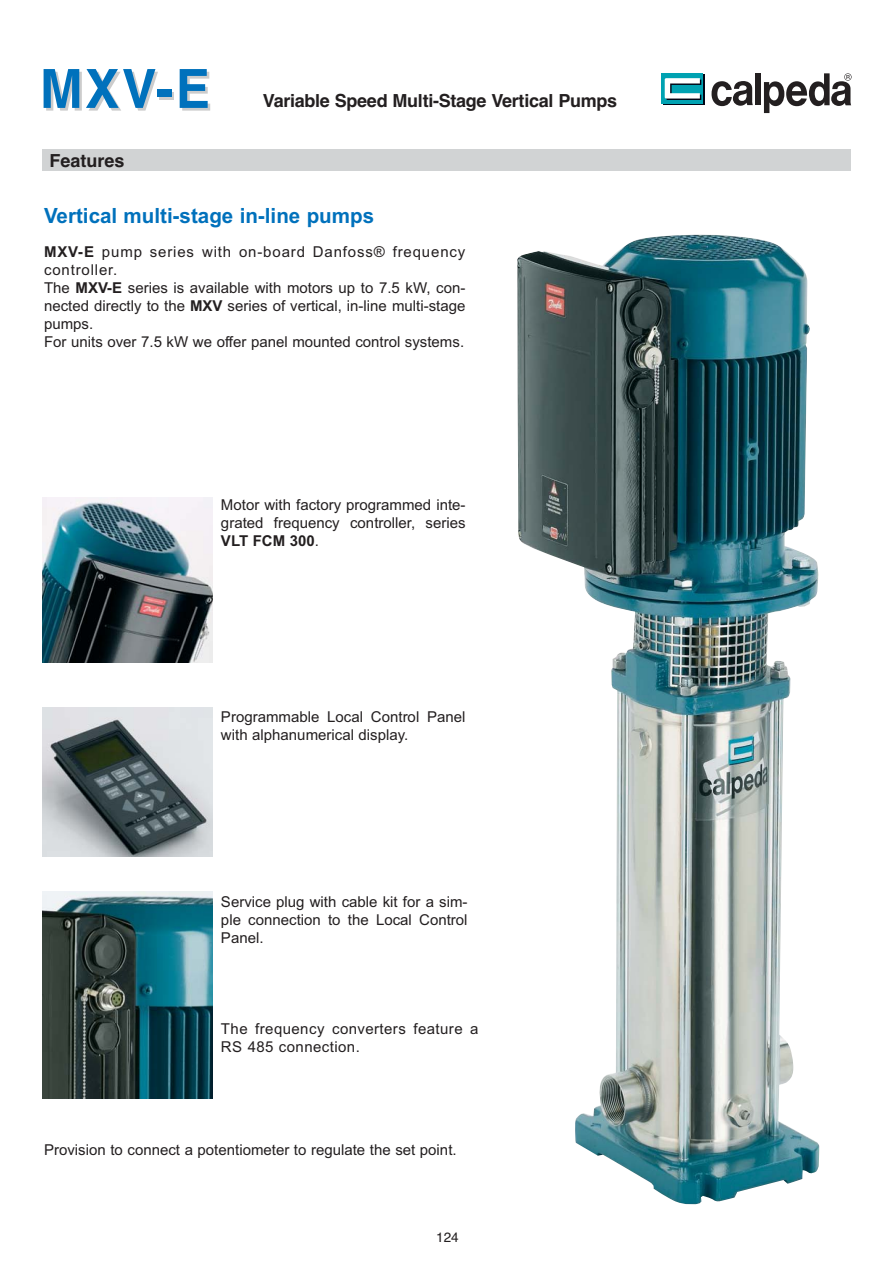
<style>
.page{position:relative;width:893px;height:1263px;background:#fff}
.page>*{position:absolute;margin:0;border:0;box-sizing:border-box;transform-origin:0 0}
.t1{font:700 54px "Helvetica";color:#0071bc;scale:.95 1}
.t2{font:700 21px "Arial";color:#0071bc}
.t3{font:700 18px "Helvetica";letter-spacing:-.015em;color:#231f20}
.t4{font:15px/18px "Arial";color:#231f20}
.t5{font:15px/18px "Arial";letter-spacing:.03em;color:#231f20}
.t6{font:13.5px "Helvetica";color:#231f20}
.s1{font-weight:700}
</style>
<div class="page">
<div style="left:43px;top:149px;width:807px;height:21px;background:#d1d3d4"></div>
<img style="left:517px;top:234px;width:302px;height:971px">
<img style="left:43px;top:708px;width:170px;height:148px">
<img style="left:43px;top:892px;width:170px;height:207px">
<img style="left:43px;top:497px;width:170px;height:166px">
<div style="left:755px;top:73px;width:6px;height:32px;background:#231f20"></div>
<svg style="left:711px;top:81px;width:41px;height:25px"></svg>
<div style="left:663px;top:74px;width:41px;height:31px;background:#00a2b2"></div>
<div style="left:661px;top:73px;width:41px;height:31px;background:#00a2b2"></div>
<svg style="left:664px;top:78px;width:37px;height:22px"></svg>
<svg style="left:764px;top:73px;width:87px;height:40px"></svg>
<h1 class="t1" style="left:40px;top:69px;width:180px">MXV-E</h1>
<p class="t3" style="left:50px;top:154px;width:76px">Features</p>
<p class="t3" style="left:263px;top:94px;width:356px">Variable Speed Multi-Stage Vertical Pumps</p>
<h2 class="t2" style="left:44px;top:208px;width:331px">Vertical multi-stage in-line pumps</h2>
<p class="t4" style="left:44px;top:244px;width:423px"><span class="s1">MXV-E</span> pump series with on-board Danfoss® frequency controller.<br>The <span class="s1">MXV-E</span> series is available with motors up to 7.5 kW, con&shy;nected directly to the <span class="s1">MXV</span> series of vertical, in-line multi-stage pumps.<br>For units over 7.5 kW we offer panel mounted control systems.</p>
<p class="t4" style="left:221px;top:497px;width:246px;text-align:justify">Motor with factory programmed inte&shy;grated frequency controller, series <span class="s1">VLT FCM 300</span>.</p>
<p class="t4" style="left:221px;top:709px;width:246px">Programmable Local Control Panel with alphanumerical display.</p>
<p class="t4" style="left:221px;top:894px;width:248px;text-align:justify">Service plug with cable kit for a sim&shy;ple connection to the Local Control Panel.</p>
<p class="t5" style="left:221px;top:1021px;width:259px">The frequency converters feature a<br>RS 485 connection.</p>
<p class="t4" style="left:44px;top:1142px;width:414px">Provision to connect a potentiometer to regulate the set point.</p>
<p class="t6" style="left:436px;top:1232px;width:24px">124</p>
</div>
